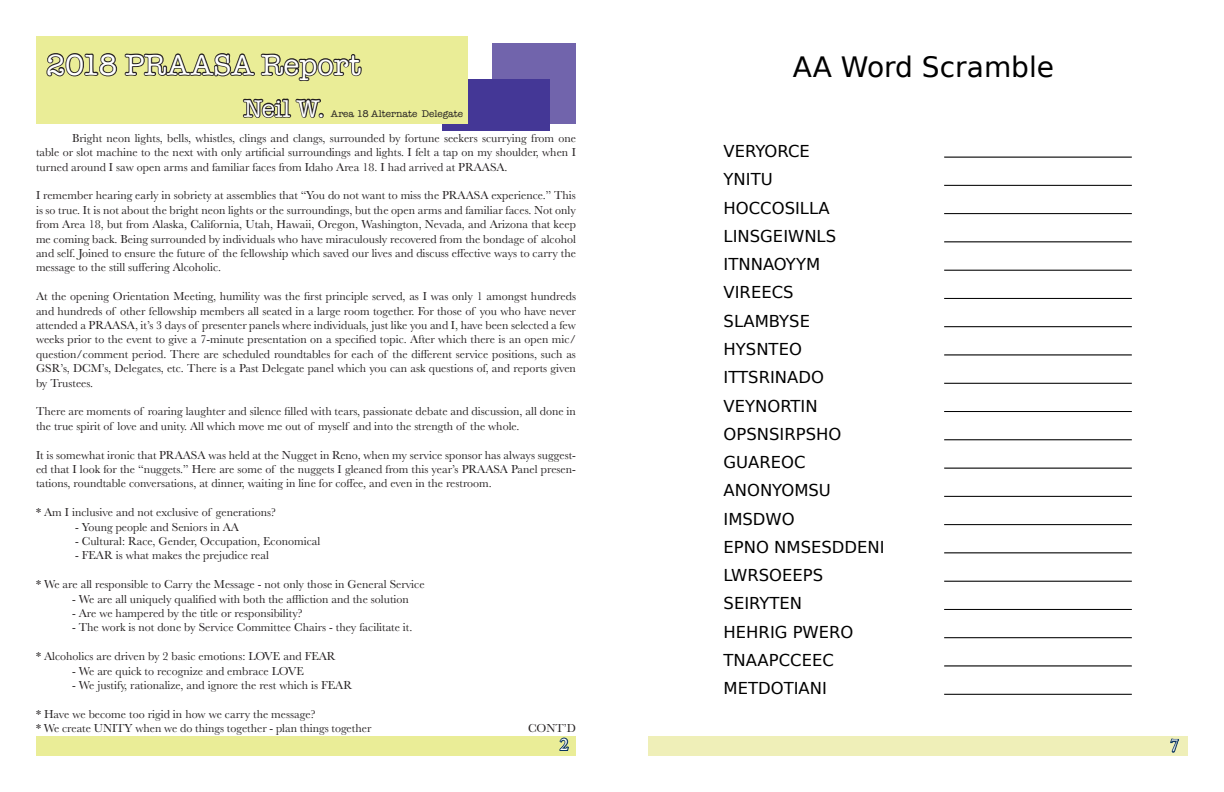
<style>
.page{position:relative;width:1224px;height:792px;background:#fff}
.page>*{position:absolute;margin:0;border:0;box-sizing:border-box;transform-origin:0 0}
.t1{font:30px "American Typewriter";color:#fff}
.t2{font:28.1px "DejaVu Sans";color:#000}
.t3{font:25px "American Typewriter";color:#fff}
.t4{font:18px "Minion Pro";color:#fff}
.t5{font:18px "Baskerville";color:#fff}
.t6{font:16.4px/28.3px "DejaVu Sans";color:#000}
.t7{font:12px/14.4px "Baskerville";color:#231f20;text-align:justify}
.t8{font:10px "American Typewriter";color:#231f20}
</style>
<div class="page">
<div style="left:493px;top:43px;width:83px;height:80px;background:#7164ac"></div>
<div style="left:442px;top:80px;width:108px;height:51px;background:#443796"></div>
<div style="left:36px;top:36px;width:432px;height:88px;background:#eaed97"></div>
<svg style="left:46px;top:53px;width:316px;height:65px"></svg>
<div style="left:648px;top:737px;width:540px;height:19px;background:#efefb8"></div>
<div style="left:36px;top:737px;width:540px;height:19px;background:#eaed97"></div>
<svg style="left:559px;top:737px;width:10px;height:14px"></svg>
<svg style="left:1170px;top:738px;width:9px;height:15px"></svg>
<svg style="left:944px;top:156px;width:188px;height:539px"></svg>
<p class="t1" style="left:46px;top:42px;width:316px">2018 PRAASA Report</p>
<p class="t3" style="left:243px;top:89px;width:83px">Neil W.</p>
<p class="t8" style="left:331px;top:106px;width:134px">Area 18 Alternate Delegate</p>
<p class="t7" style="left:36px;top:131px;width:542px;text-indent:36px">Bright neon lights, bells, whistles, clings and clangs, surrounded by fortune seekers scurrying from one table or slot machine to the next with only artificial surroundings and lights. I felt a tap on my shoulder, when I turned around I saw open arms and familiar faces from Idaho Area 18. I had arrived at PRAASA.</p>
<p class="t7" style="left:36px;top:189px;width:542px">I remember hearing early in sobriety at assemblies that “You do not want to miss the PRAASA experience.” This is so true. It is not about the bright neon lights or the surroundings, but the open arms and familiar faces. Not only from Area 18, but from Alaska, California, Utah, Hawaii, Oregon, Washington, Nevada, and Arizona that keep me coming back. Being surrounded by individuals who have miraculously recovered from the bondage of alcohol and self. Joined to ensure the future of the fellowship which saved our lives and discuss effective ways to carry the message to the still suffering Alcoholic.</p>
<p class="t7" style="left:36px;top:289px;width:542px">At the opening Orientation Meeting, humility was the first principle served, as I was only 1 amongst hundreds and hundreds of other fellowship members all seated in a large room together. For those of you who have never attended a PRAASA, it’s 3 days of presenter panels where individuals, just like you and I, have been selected a few weeks prior to the event to give a 7-minute presentation on a specified topic. After which there is an open mic/ question/comment period. There are scheduled roundtables for each of the different service positions, such as GSR’s, DCM’s, Delegates, etc. There is a Past Delegate panel which you can ask questions of, and reports given by Trustees.</p>
<p class="t7" style="left:36px;top:405px;width:541px">There are moments of roaring laughter and silence filled with tears, passionate debate and discussion, all done in the true spirit of love and unity. All which move me out of myself and into the strength of the whole.</p>
<p class="t7" style="left:36px;top:448px;width:542px">It is somewhat ironic that PRAASA was held at the Nugget in Reno, when my service sponsor has always suggest&shy;ed that I look for the “nuggets.” Here are some of the nuggets I gleaned from this year’s PRAASA Panel presen&shy;tations, roundtable conversations, at dinner, waiting in line for coffee, and even in the restroom.</p>
<p class="t7" style="left:36px;top:505px;width:241px">* Am I inclusive and not exclusive of generations?</p>
<p class="t7" style="left:75px;top:520px;width:166px">- Young people and Seniors in AA</p>
<p class="t7" style="left:75px;top:534px;width:247px">- Cultural: Race, Gender, Occupation, Economical</p>
<p class="t7" style="left:75px;top:549px;width:195px">- FEAR is what makes the prejudice real</p>
<p class="t7" style="left:36px;top:577px;width:390px">* We are all responsible to Carry the Message - not only those in General Service</p>
<p class="t7" style="left:72px;top:592px;width:338px">- We are all uniquely qualified with both the affliction and the solution</p>
<p class="t7" style="left:72px;top:606px;width:232px">- Are we hampered by the title or responsibility?</p>
<p class="t7" style="left:72px;top:621px;width:342px">- The work is not done by Service Committee Chairs - they facilitate it.</p>
<p class="t7" style="left:36px;top:649px;width:301px">* Alcoholics are driven by 2 basic emotions: LOVE and FEAR</p>
<p class="t7" style="left:72px;top:664px;width:233px">- We are quick to recognize and embrace LOVE</p>
<p class="t7" style="left:72px;top:678px;width:282px">- We justify, rationalize, and ignore the rest which is FEAR</p>
<p class="t7" style="left:36px;top:707px;width:281px">* Have we become too rigid in how we carry the message?</p>
<p class="t7" style="left:36px;top:721px;width:337px">* We create UNITY when we do things together - plan things together</p>
<p class="t7" style="left:528px;top:721px;width:50px">CONT’D</p>
<p class="t2" style="left:793px;top:44px;width:263px">AA Word Scramble</p>
<p class="t6" style="left:724px;top:137px;width:163px">VERYORCE<br>YNITU<br>HOCCOSILLA<br>LINSGEIWNLS<br>ITNNAOYYM<br>VIREECS<br>SLAMBYSE<br>HYSNTEO<br>ITTSRINADO<br>VEYNORTIN<br>OPSNSIRPSHO<br>GUAREOC<br>ANONYOMSU<br>IMSDWO<br>EPNO NMSESDDENI<br>LWRSOEEPS<br>SEIRYTEN<br>HEHRIG PWERO<br>TNAAPCCEEC<br>METDOTIANI</p>
<p class="t4" style="left:560px;top:732px;width:10px">2</p>
<p class="t5" style="left:1170px;top:734px;width:10px">7</p>
</div>
